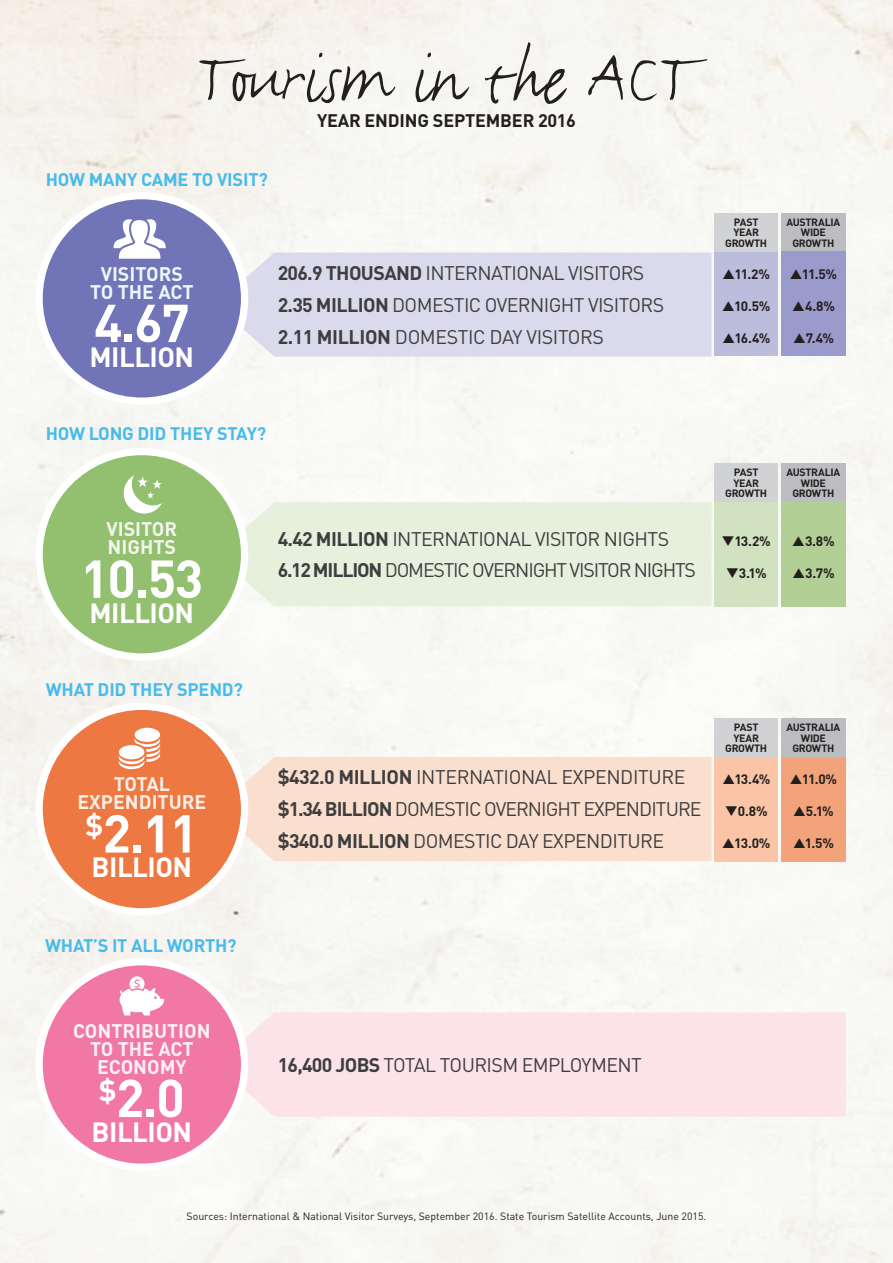
<style>
.page{position:relative;width:893px;height:1263px;background:#f7f7f3}
.page>*{position:absolute;margin:0;border:0;box-sizing:border-box;transform-origin:0 0}
.t1{font:79.5px "Justlefthand OT";color:#231f20}
.t2{font:700 52.5px "DINOT";letter-spacing:-.03em;color:#fff}
.t3{font:700 27.45px "DINOT";letter-spacing:-.02em;color:#fff}
.t4{font:19.5px "DINOT";letter-spacing:-.03em;color:#3e3e3f}
.t5{font:19.5px "DINOT";letter-spacing:-.06em;color:#3e3e3f}
.t6{font:19.5px "DINOT";letter-spacing:-.05em;color:#3e3e3f}
.t7{font:700 19.5px/18px "DINOT";color:#fdf0f4;text-align:center}
.t8{font:700 19.5px/18px "DINOT";color:#fceee5;text-align:center}
.t9{font:700 19.5px/18px "DINOT";color:#ecf6fc;text-align:center}
.t10{font:700 19.5px/18px "DINOT";color:#f2f6ed}
.t11{font:700 18px "DINOT";letter-spacing:-.01em;color:#47bbeb}
.t12{font:700 18px "DINOT";letter-spacing:-.01em;color:#231f20}
.t13{font:700 13.5px "DINOT";letter-spacing:-.06em;color:#231f20}
.t14{font:700 10.5px/10.5px "DINOT";letter-spacing:-.035em;color:#231f20;text-align:center}
.t15{font:10.5px "DINOT";color:#231f20}
.s1{font-weight:700}
</style>
<div class="page">
<div style="left:227px;top:252px;width:484px;height:105px;background:#dbdaed"></div>
<div style="left:39px;top:196px;width:206px;height:205px;background:#7174b7;border-radius:50%"></div>
<div style="left:35px;top:192px;width:213px;height:213px;border:7px solid #fff;border-radius:50%"></div>
<div style="left:231px;top:502px;width:480px;height:104px;background:#e7efdd"></div>
<div style="left:39px;top:451px;width:206px;height:206px;background:#92c06f;border-radius:50%"></div>
<div style="left:35px;top:448px;width:213px;height:213px;border:7px solid #fff;border-radius:50%"></div>
<svg style="left:123px;top:475px;width:39px;height:39px"></svg>
<div style="left:231px;top:757px;width:480px;height:104px;background:#fbdfce"></div>
<div style="left:39px;top:706px;width:206px;height:206px;background:#ed7842;border-radius:50%"></div>
<div style="left:35px;top:703px;width:213px;height:212px;border:7px solid #fff;border-radius:50%"></div>
<div style="left:135px;top:728px;width:25px;height:14px;background:#fff;border-radius:50%"></div>
<svg style="left:119px;top:738px;width:41px;height:31px"></svg>
<div style="left:231px;top:1012px;width:615px;height:104px;background:#fce2e9"></div>
<div style="left:39px;top:962px;width:206px;height:205px;background:#f178a4;border-radius:50%"></div>
<div style="left:35px;top:958px;width:213px;height:213px;border:7px solid #fff;border-radius:50%"></div>
<svg style="left:120px;top:976px;width:44px;height:39px"></svg>
<div style="left:714px;top:252px;width:64px;height:104px;background:#bcbcdd"></div>
<div style="left:714px;top:757px;width:64px;height:104px;background:#f9c5a6"></div>
<div style="left:714px;top:502px;width:64px;height:104px;background:#d1e2c0"></div>
<div style="left:714px;top:213px;width:64px;height:39px;background:#d1d2d4"></div>
<div style="left:714px;top:718px;width:64px;height:39px;background:#d1d2d4"></div>
<div style="left:714px;top:463px;width:64px;height:39px;background:#d1d2d4"></div>
<div style="left:781px;top:213px;width:65px;height:39px;background:#bcbdc0"></div>
<div style="left:781px;top:718px;width:65px;height:39px;background:#bcbdc0"></div>
<div style="left:781px;top:463px;width:65px;height:39px;background:#bcbdc0"></div>
<div style="left:781px;top:252px;width:65px;height:104px;background:#9b9acc"></div>
<div style="left:781px;top:757px;width:65px;height:104px;background:#f3a37a"></div>
<div style="left:781px;top:502px;width:65px;height:104px;background:#b2d096"></div>
<svg style="left:113px;top:219px;width:53px;height:40px"></svg>
<p class="t1" style="left:197px;top:25px;width:500px">Tourism in the ACT</p>
<p class="t12" style="left:317px;top:109px;width:260px">YEAR ENDING SEPTEMBER 2016</p>
<p class="t11" style="left:46px;top:167px;width:224px">HOW MANY CAME TO VISIT?</p>
<p class="t9" style="left:90px;top:264px;width:105px">VISITORS<br>TO THE ACT</p>
<p class="t2" style="left:94px;top:289px;width:97px">4.67</p>
<p class="t3" style="left:90px;top:339px;width:106px">MILLION</p>
<p class="t4" style="left:278px;top:261px;width:368px"><span class="s1">206.9 THOUSAND</span> INTERNATIONAL VISITORS</p>
<p class="t4" style="left:278px;top:292px;width:388px"><span class="s1">2.35 MILLION</span> DOMESTIC OVERNIGHT VISITORS</p>
<p class="t4" style="left:278px;top:324px;width:328px"><span class="s1">2.11 MILLION</span> DOMESTIC DAY VISITORS</p>
<p class="t14" style="left:725px;top:216px;width:43px">PAST<br>YEAR<br>GROWTH</p>
<p class="t13" style="left:735px;top:265px;width:37px">11.2%</p>
<p class="t13" style="left:734px;top:297px;width:38px">10.5%</p>
<p class="t13" style="left:734px;top:329px;width:37px">16.4%</p>
<p class="t14" style="left:786px;top:216px;width:55px">AUSTRALIA<br>WIDE<br>GROWTH</p>
<p class="t13" style="left:802px;top:265px;width:37px">11.5%</p>
<p class="t13" style="left:805px;top:297px;width:31px">4.8%</p>
<p class="t13" style="left:806px;top:329px;width:30px">7.4%</p>
<p class="t11" style="left:46px;top:422px;width:222px">HOW LONG DID THEY STAY?</p>
<p class="t10" style="left:106px;top:520px;width:72px">VISITOR<br>NIGHTS</p>
<p class="t2" style="left:81px;top:544px;width:124px">10.53</p>
<p class="t3" style="left:90px;top:595px;width:106px">MILLION</p>
<p class="t4" style="left:278px;top:526px;width:393px"><span class="s1">4.42 MILLION</span> INTERNATIONAL VISITOR NIGHTS</p>
<p class="t5" style="left:278px;top:558px;width:420px"><span class="s1">6.12 MILLION</span> DOMESTIC OVERNIGHT VISITOR NIGHTS</p>
<p class="t14" style="left:725px;top:467px;width:43px">PAST<br>YEAR<br>GROWTH</p>
<p class="t13" style="left:722px;top:532px;width:51px">❑13.2%</p>
<p class="t13" style="left:726px;top:564px;width:42px">❑3.1%</p>
<p class="t14" style="left:786px;top:467px;width:55px">AUSTRALIA<br>WIDE<br>GROWTH</p>
<p class="t13" style="left:805px;top:532px;width:31px">3.8%</p>
<p class="t13" style="left:805px;top:564px;width:31px">3.7%</p>
<p class="t11" style="left:46px;top:678px;width:199px">WHAT DID THEY SPEND?</p>
<p class="t8" style="left:77px;top:774px;width:130px">TOTAL<br>EXPENDITURE</p>
<p class="t2" style="left:85px;top:799px;width:114px"><sup>$</sup>2.11</p>
<p class="t3" style="left:92px;top:849px;width:102px">BILLION</p>
<p class="t4" style="left:278px;top:765px;width:409px"><span class="s1">$432.0 MILLION</span> INTERNATIONAL EXPENDITURE</p>
<p class="t6" style="left:278px;top:797px;width:425px"><span class="s1">$1.34 BILLION</span> DOMESTIC OVERNIGHT EXPENDITURE</p>
<p class="t4" style="left:278px;top:829px;width:388px"><span class="s1">$340.0 MILLION</span> DOMESTIC DAY EXPENDITURE</p>
<p class="t14" style="left:725px;top:722px;width:43px">PAST<br>YEAR<br>GROWTH</p>
<p class="t13" style="left:734px;top:770px;width:37px">13.4%</p>
<p class="t13" style="left:725px;top:802px;width:44px">❑0.8%</p>
<p class="t13" style="left:734px;top:834px;width:38px">13.0%</p>
<p class="t14" style="left:786px;top:722px;width:55px">AUSTRALIA<br>WIDE<br>GROWTH</p>
<p class="t13" style="left:802px;top:770px;width:37px">11.0%</p>
<p class="t13" style="left:806px;top:802px;width:29px">5.1%</p>
<p class="t13" style="left:805px;top:834px;width:31px">1.5%</p>
<p class="t11" style="left:45px;top:933px;width:193px">WHAT’S IT ALL WORTH?</p>
<p class="t7" style="left:73px;top:1021px;width:139px">CONTRIBUTION<br>TO THE ACT<br>ECONOMY</p>
<p class="t2" style="left:99px;top:1064px;width:87px"><sup>$</sup>2.0</p>
<p class="t3" style="left:92px;top:1114px;width:102px">BILLION</p>
<p class="t4" style="left:278px;top:1052px;width:366px"><span class="s1">16,400 JOBS</span> TOTAL TOURISM EMPLOYMENT</p>
<p class="t15" style="left:187px;top:1209px;width:521px">Sources: International &amp; National Visitor Surveys, September 2016. State Tourism Satellite Accounts, June 2015.</p>
</div>
